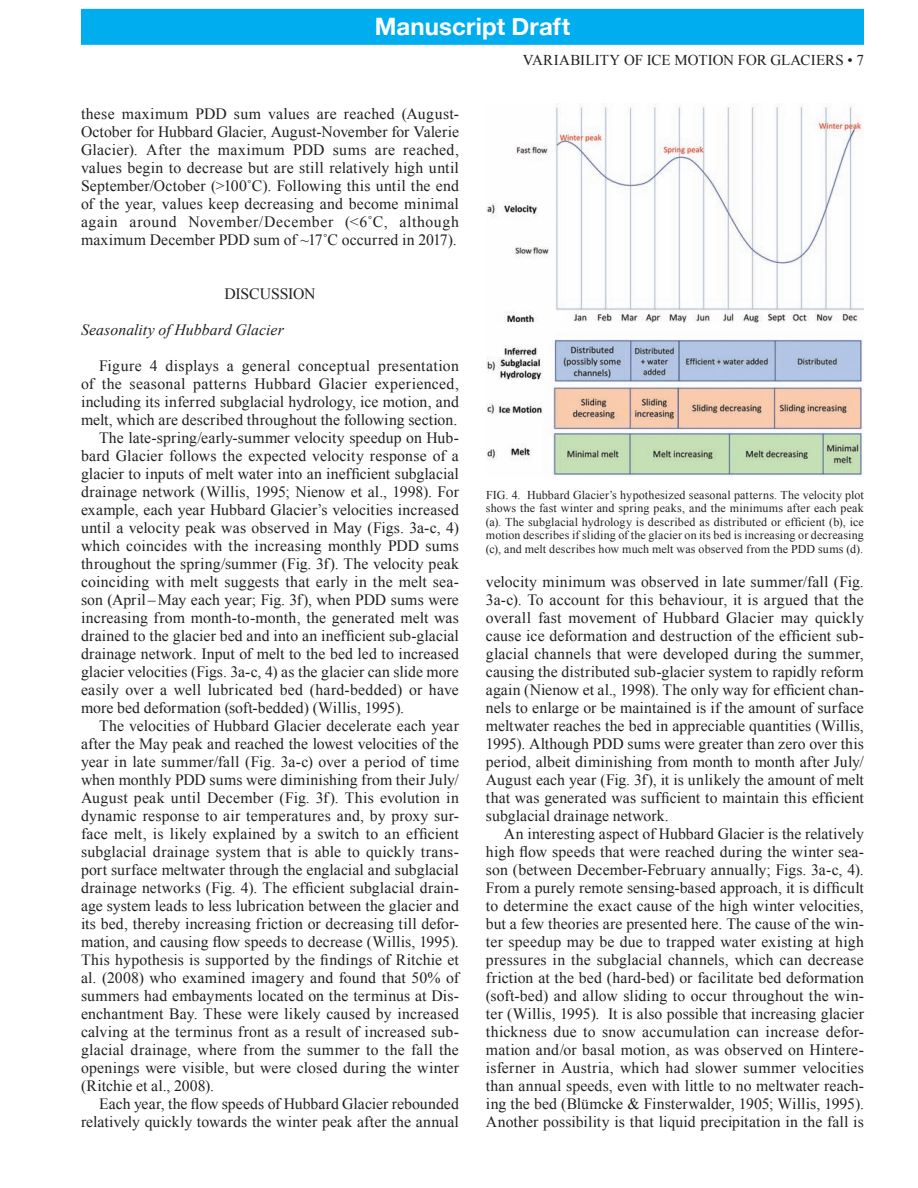
<style>
.page{position:relative;width:918px;height:1188px;background:#fff}
.page>*{position:absolute;margin:0;border:0;box-sizing:border-box;transform-origin:0 0}
.t1{font:700 24px "Helvetica Neue";letter-spacing:.005em;color:#fff}
.Body_Copy{font:15.75px/18px "Times New Roman";letter-spacing:.005em;color:#231f20;text-align:justify}
.Header_Level_2{font:italic 15.75px "Times New Roman";color:#231f20}
.Header_Level_1{font:15.75px "Times New Roman";letter-spacing:-.015em;color:#231f20}
.t2{font:15px "Times New Roman";color:#231f20}
.Table_Copy{font:12px/13.5px "Times New Roman";letter-spacing:.01em;color:#231f20;text-align:justify}
</style>
<div class="page">
<div style="left:82px;top:10px;width:781px;height:34px;background:#00aeef"></div>
<div style="left:81px;top:9px;width:783px;height:36px;border:2px solid #00aeef"></div>
<img style="left:486px;top:104px;width:378px;height:373px">
<h1 class="t1" style="left:375px;top:12px;width:197px">Manuscript Draft</h1>
<p class="Body_Copy" style="left:81px;top:104px;width:380px">these maximum PDD sum values are reached (August-October for Hubbard Glacier, August-November for Valerie Glacier). After the maximum PDD sums are reached, values begin to decrease but are still relatively high until September/October (&gt;100˚C). Following this until the end of the year, values keep decreasing and become minimal again around November/December (&lt;6˚C, although maximum December PDD sum of ~17˚C occurred in 2017).</p>
<p class="Header_Level_1" style="left:224px;top:283px;width:93px">DISCUSSION</p>
<p class="Header_Level_2" style="left:81px;top:319px;width:204px">Seasonality of Hubbard Glacier</p>
<p class="Body_Copy" style="left:81px;top:356px;width:379px;text-indent:18px">Figure 4 displays a general conceptual presentation of the seasonal patterns Hubbard Glacier experienced, including its inferred subglacial hydrology, ice motion, and melt, which are described throughout the following section.</p>
<p class="Body_Copy" style="left:81px;top:428px;width:380px;text-indent:18px">The late-spring/early-summer velocity speedup on Hub&shy;bard Glacier follows the expected velocity response of a glacier to inputs of melt water into an inefficient subglacial drainage network (Willis, 1995; Nienow et al., 1998). For example, each year Hubbard Glacier’s velocities increased until a velocity peak was observed in May (Figs. 3a-c, 4) which coincides with the increasing monthly PDD sums throughout the spring/summer (Fig. 3f). The velocity peak coinciding with melt suggests that early in the melt sea&shy;son (April –May each year; Fig. 3f), when PDD sums were increasing from month-to-month, the generated melt was drained to the glacier bed and into an inefficient sub-glacial drainage network. Input of melt to the bed led to increased glacier velocities (Figs. 3a-c, 4) as the glacier can slide more easily over a well lubricated bed (hard-bedded) or have more bed deformation (soft-bedded) (Willis, 1995).</p>
<p class="Body_Copy" style="left:81px;top:716px;width:380px;text-indent:18px">The velocities of Hubbard Glacier decelerate each year after the May peak and reached the lowest velocities of the year in late summer/fall (Fig. 3a-c) over a period of time when monthly PDD sums were diminishing from their July/ August peak until December (Fig. 3f). This evolution in dynamic response to air temperatures and, by proxy sur&shy;face melt, is likely explained by a switch to an efficient subglacial drainage system that is able to quickly trans&shy;port surface meltwater through the englacial and subglacial drainage networks (Fig. 4). The efficient subglacial drain&shy;age system leads to less lubrication between the glacier and its bed, thereby increasing friction or decreasing till defor&shy;mation, and causing flow speeds to decrease (Willis, 1995).<br>This hypothesis is supported by the findings of Ritchie et al. (2008) who examined imagery and found that 50% of summers had embayments located on the terminus at Dis&shy;enchantment Bay. These were likely caused by increased calving at the terminus front as a result of increased sub&shy;glacial drainage, where from the summer to the fall the openings were visible, but were closed during the winter (Ritchie et al., 2008).</p>
<p class="Body_Copy" style="left:81px;top:1094px;width:379px;text-align:right">Each year, the flow speeds of Hubbard Glacier rebounded relatively quickly towards the winter peak after the annual</p>
<p class="t2" style="left:523px;top:50px;width:343px">VARIABILITY OF ICE MOTION FOR GLACIERS • 7</p>
<p class="Table_Copy" style="left:486px;top:488px;width:379px">FIG. 4. Hubbard Glacier’s hypothesized seasonal patterns. The velocity plot shows the fast winter and spring peaks, and the minimums after each peak (a). The subglacial hydrology is described as distributed or efficient (b), ice motion describes if sliding of the glacier on its bed is increasing or decreasing (c), and melt describes how much melt was observed from the PDD sums (d).</p>
<p class="Body_Copy" style="left:486px;top:572px;width:380px">velocity minimum was observed in late summer/fall (Fig.<br>3a-c). To account for this behaviour, it is argued that the overall fast movement of Hubbard Glacier may quickly cause ice deformation and destruction of the efficient sub&shy;glacial channels that were developed during the summer, causing the distributed sub-glacier system to rapidly reform again (Nienow et al., 1998). The only way for efficient chan&shy;nels to enlarge or be maintained is if the amount of surface meltwater reaches the bed in appreciable quantities (Willis, 1995). Although PDD sums were greater than zero over this period, albeit diminishing from month to month after July/ August each year (Fig. 3f), it is unlikely the amount of melt that was generated was sufficient to maintain this efficient subglacial drainage network.</p>
<p class="Body_Copy" style="left:486px;top:824px;width:380px;text-indent:18px">An interesting aspect of Hubbard Glacier is the relatively high flow speeds that were reached during the winter sea&shy;son (between December-February annually; Figs. 3a-c, 4).<br>From a purely remote sensing-based approach, it is difficult to determine the exact cause of the high winter velocities, but a few theories are presented here. The cause of the win&shy;ter speedup may be due to trapped water existing at high pressures in the subglacial channels, which can decrease friction at the bed (hard-bed) or facilitate bed deformation (soft-bed) and allow sliding to occur throughout the win&shy;ter (Willis, 1995). It is also possible that increasing glacier thickness due to snow accumulation can increase defor&shy;mation and/or basal motion, as was observed on Hintere&shy;isferner in Austria, which had slower summer velocities than annual speeds, even with little to no meltwater reach&shy;ing the bed (Blümcke &amp; Finsterwalder, 1905; Willis, 1995).<br>Another possibility is that liquid precipitation in the fall is</p>
</div>
